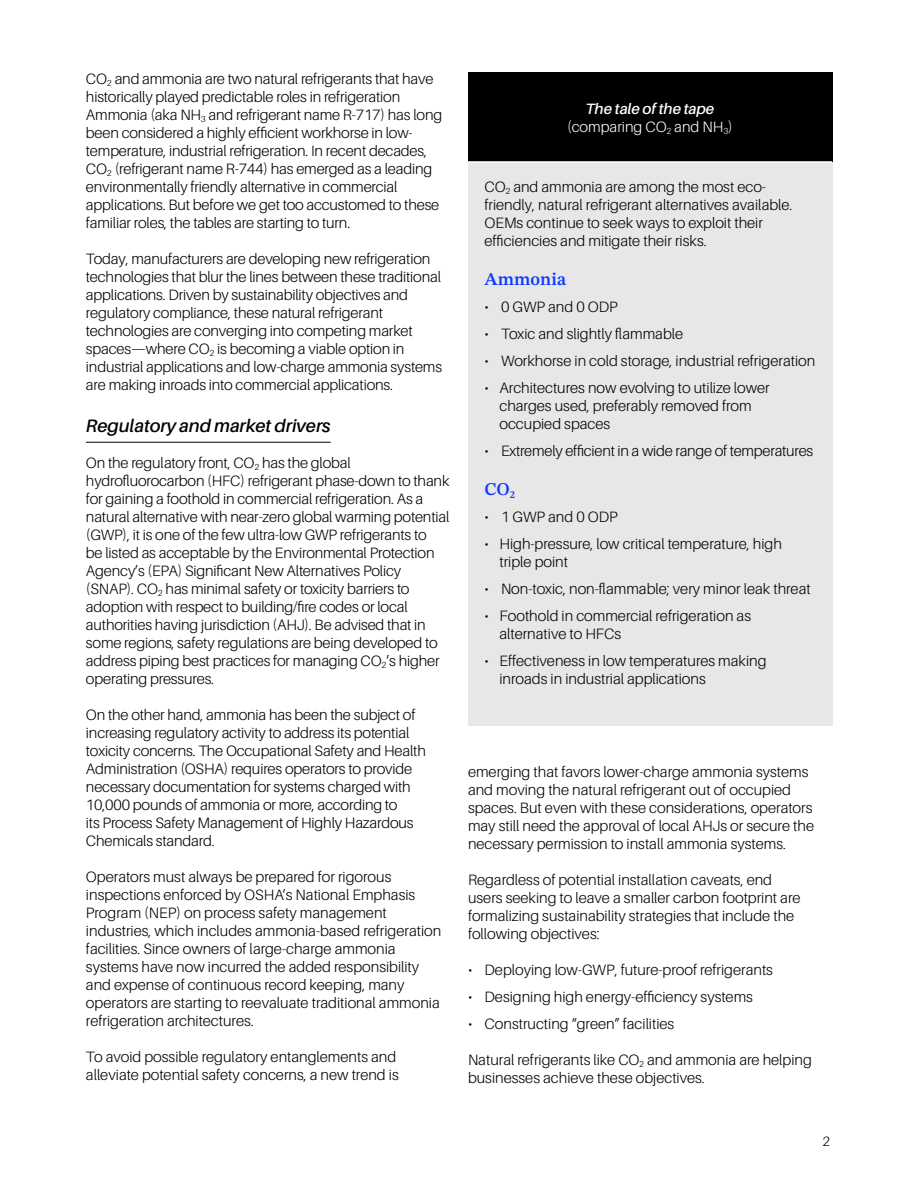
<style>
.page{position:relative;width:918px;height:1188px;background:#fff}
.page>*{position:absolute;margin:0;border:0;box-sizing:border-box;transform-origin:0 0}
.Subhead_2{font:italic 600 18px "Aileron";color:#000}
.Subhead_3{font:18px "STIX Two Text";color:#0f3cff}
.Body{font:300 15px/18px "Aileron";letter-spacing:-.01em;color:#000}
.Body-2{font:300 15px "Aileron";color:#fff}
.Body-3{font:italic 600 15px "Aileron";color:#fff}
.Body-4{font:300 13.5px "Aileron";color:#000}
</style>
<div class="page">
<hr style="left:86px;top:442px;width:245px;height:1px;background:#000">
<div style="left:468px;top:72px;width:364px;height:90px;background:#000"></div>
<div style="left:468px;top:162px;width:364px;height:564px;background:#e7e7e7"></div>
<hr style="left:468px;top:161px;width:364px;height:2px;background:#fff">
<p class="Body" style="left:86px;top:70px;width:358px">CO<sub>2</sub> and ammonia are two natural refrigerants that have historically played predictable roles in refrigeration Ammonia (aka NH<sub>3</sub> and refrigerant name R-717) has long been considered a highly efficient workhorse in low&shy;temperature, industrial refrigeration. In recent decades, CO<sub>2</sub> (refrigerant name R-744) has emerged as a leading environmentally friendly alternative in commercial applications. But before we get too accustomed to these familiar roles, the tables are starting to turn.</p>
<p class="Body" style="left:86px;top:250px;width:358px">Today, manufacturers are developing new refrigeration technologies that blur the lines between these traditional applications. Driven by sustainability objectives and regulatory compliance, these natural refrigerant technologies are converging into competing market spaces—where CO<sub>2</sub> is becoming a viable option in industrial applications and low-charge ammonia systems are making inroads into commercial applications.</p>
<p class="Subhead_2" style="left:86px;top:415px;width:246px">Regulatory and market drivers</p>
<p class="Body" style="left:86px;top:454px;width:365px">On the regulatory front, CO<sub>2</sub> has the global hydrofluorocarbon (HFC) refrigerant phase-down to thank for gaining a foothold in commercial refrigeration. As a natural alternative with near-zero global warming potential (GWP), it is one of the few ultra-low GWP refrigerants to<br>be listed as acceptable by the Environmental Protection Agency’s (EPA) Significant New Alternatives Policy (SNAP). CO<sub>2</sub> has minimal safety or toxicity barriers to adoption with respect to building/fire codes or local authorities having jurisdiction (AHJ). Be advised that in some regions, safety regulations are being developed to address piping best practices for managing CO<sub>2</sub>’s higher operating pressures.</p>
<p class="Body" style="left:86px;top:706px;width:341px">On the other hand, ammonia has been the subject of increasing regulatory activity to address its potential toxicity concerns. The Occupational Safety and Health Administration (OSHA) requires operators to provide necessary documentation for systems charged with 10,000 pounds of ammonia or more, according to<br>its Process Safety Management of Highly Hazardous Chemicals standard.</p>
<p class="Body" style="left:86px;top:868px;width:357px">Operators must always be prepared for rigorous inspections enforced by OSHA’s National Emphasis Program (NEP) on process safety management industries, which includes ammonia-based refrigeration facilities. Since owners of large-charge ammonia systems have now incurred the added responsibility and expense of continuous record keeping, many operators are starting to reevaluate traditional ammonia refrigeration architectures.</p>
<p class="Body" style="left:86px;top:1048px;width:314px">To avoid possible regulatory entanglements and alleviate potential safety concerns, a new trend is</p>
<p class="Body-3" style="left:586px;top:100px;width:130px">The tale of the tape</p>
<p class="Body-2" style="left:567px;top:118px;width:167px">(comparing CO<sub>2</sub> and NH<sub>3</sub>)</p>
<p class="Body" style="left:484px;top:178px;width:310px">CO<sub>2</sub> and ammonia are among the most eco&shy;friendly, natural refrigerant alternatives available.<br>OEMs continue to seek ways to exploit their efficiencies and mitigate their risks.</p>
<p class="Subhead_3" style="left:484px;top:266px;width:83px">Ammonia</p>
<p class="Body" style="left:484px;top:298px;width:135px">• 0 GWP and 0 ODP</p>
<p class="Body" style="left:484px;top:325px;width:200px">• Toxic and slightly flammable</p>
<p class="Body" style="left:484px;top:352px;width:332px">• Workhorse in cold storage, industrial refrigeration</p>
<p class="Body" style="left:500px;top:379px;width:272px;text-indent:-15px">• Architectures now evolving to utilize lower charges used, preferably removed from occupied spaces</p>
<p class="Body" style="left:484px;top:442px;width:330px">• Extremely efficient in a wide range of temperatures</p>
<p class="Subhead_3" style="left:484px;top:476px;width:32px">CO<sub>2</sub></p>
<p class="Body" style="left:484px;top:508px;width:135px">• 1 GWP and 0 ODP</p>
<p class="Body" style="left:500px;top:535px;width:284px;text-indent:-15px">• High-pressure, low critical temperature, high triple point</p>
<p class="Body" style="left:484px;top:580px;width:328px">• Non-toxic, non-flammable; very minor leak threat</p>
<p class="Body" style="left:500px;top:607px;width:253px;text-indent:-15px">• Foothold in commercial refrigeration as alternative to HFCs</p>
<p class="Body" style="left:500px;top:652px;width:269px;text-indent:-15px">• Effectiveness in low temperatures making inroads in industrial applications</p>
<p class="Body" style="left:468px;top:763px;width:348px">emerging that favors lower-charge ammonia systems and moving the natural refrigerant out of occupied spaces. But even with these considerations, operators may still need the approval of local AHJs or secure the necessary permission to install ammonia systems.</p>
<p class="Body" style="left:468px;top:871px;width:334px">Regardless of potential installation caveats, end users seeking to leave a smaller carbon footprint are formalizing sustainability strategies that include the following objectives:</p>
<p class="Body" style="left:468px;top:961px;width:307px">• Deploying low-GWP, future-proof refrigerants</p>
<p class="Body" style="left:468px;top:988px;width:287px">• Designing high energy-efficiency systems</p>
<p class="Body" style="left:468px;top:1015px;width:208px">• Constructing “green” facilities</p>
<p class="Body" style="left:468px;top:1051px;width:345px">Natural refrigerants like CO<sub>2</sub> and ammonia are helping businesses achieve these objectives.</p>
<p class="Body-4" style="left:822px;top:1134px;width:9px">2</p>
</div>
